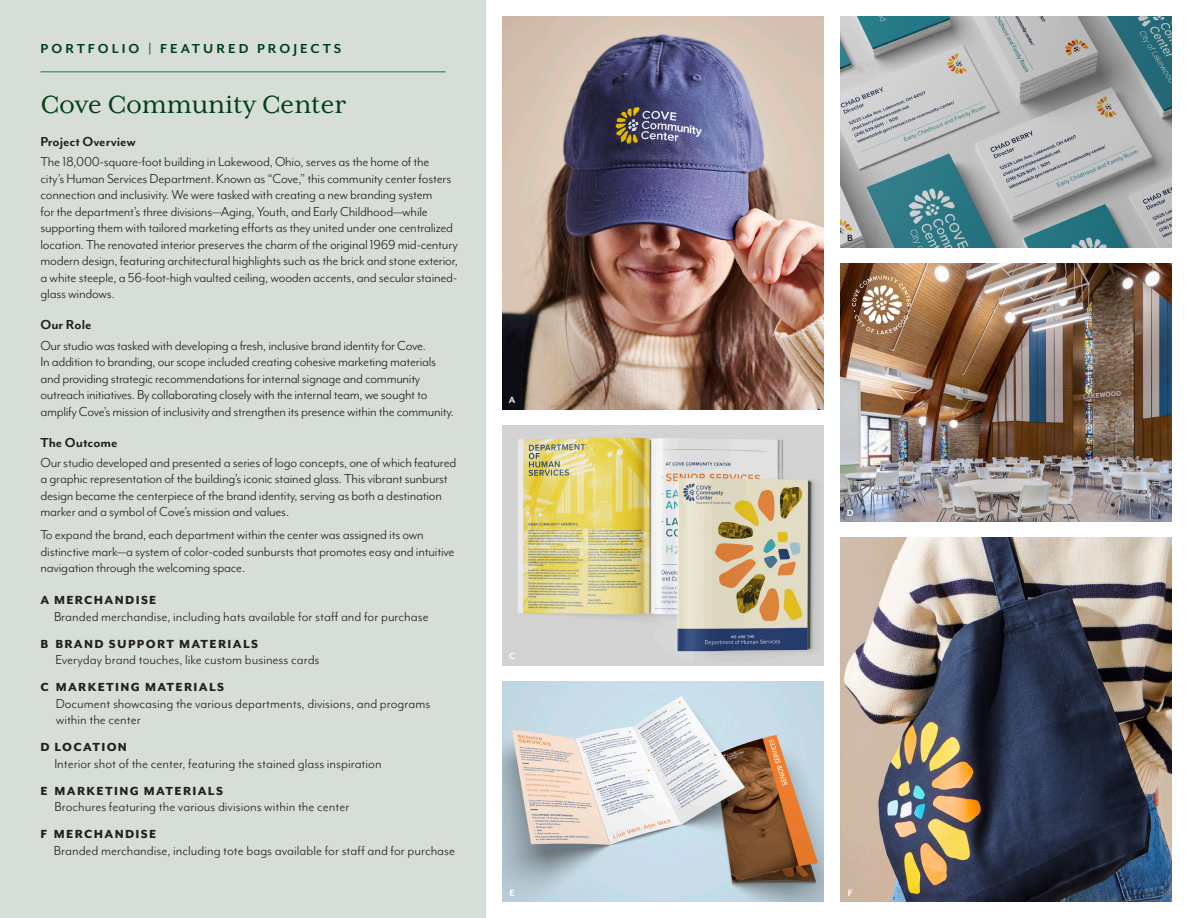
<style>
.page{position:relative;width:1188px;height:918px;background:#fff}
.page>*{position:absolute;margin:0;border:0;box-sizing:border-box;transform-origin:0 0}
.t1{font:28.5px "Mrs Eaves XL Serif OT";color:#003f19}
.t2{font:15px/16.5px "Mr Eaves Mod OT";letter-spacing:-.015em;color:#231f20}
.t3{font:700 15px "Mr Eaves Mod OT";color:#231f20}
.t4{font:700 15px "Mr Eaves Mod OT";letter-spacing:.2em;color:#003f19}
.t5{font:800 13.5px "Mr Eaves Mod OT";letter-spacing:.1em;color:#231f20}
.t6{font:700 10.5px "Mr Eaves Mod OT";color:#fff}
.t7{font:700 10.5px "Mr Eaves Mod OT";color:#231f20}
</style>
<div class="page">
<img style="left:502px;top:426px;width:322px;height:239px">
<div style="left:0;top:0;width:486px;height:918px;background:#d6ded7"></div>
<img style="left:840px;top:538px;width:332px;height:364px">
<img style="left:840px;top:16px;width:332px;height:231px">
<img style="left:502px;top:16px;width:322px;height:393px">
<img style="left:840px;top:264px;width:332px;height:258px">
<svg style="left:852px;top:275px;width:59px;height:59px;background:#a9886c"></svg>
<img style="left:502px;top:681px;width:322px;height:221px">
<hr style="left:40px;top:72px;width:406px;height:1px;background:#008240">
<p class="t4" style="left:40px;top:41px;width:302px">PORTFOLIO | FEATURED PROJECTS</p>
<p class="t1" style="left:40px;top:89px;width:307px">Cove Community Center</p>
<p class="t3" style="left:40px;top:134px;width:97px">Project Overview</p>
<p class="t2" style="left:40px;top:154px;width:419px">The 18,000-square-foot building in Lakewood, Ohio, serves as the home of the<br>city’s Human Services Department. Known as “Cove,” this community center fosters connection and inclusivity. We were tasked with creating a new branding system<br>for the department’s three divisions—Aging, Youth, and Early Childhood—while supporting them with tailored marketing efforts as they united under one centralized location. The renovated interior preserves the charm of the original 1969 mid-century modern design, featuring architectural highlights such as the brick and stone exterior, a white steeple, a 56-foot-high vaulted ceiling, wooden accents, and secular stained&shy;glass windows.</p>
<p class="t3" style="left:40px;top:317px;width:53px">Our Role</p>
<p class="t2" style="left:40px;top:337px;width:415px">Our studio was tasked with developing a fresh, inclusive brand identity for Cove.<br>In addition to branding, our scope included creating cohesive marketing materials and providing strategic recommendations for internal signage and community outreach initiatives. By collaborating closely with the internal team, we sought to amplify Cove’s mission of inclusivity and strengthen its presence within the community.</p>
<p class="t3" style="left:40px;top:434px;width:79px">The Outcome</p>
<p class="t2" style="left:40px;top:454px;width:417px">Our studio developed and presented a series of logo concepts, one of which featured a graphic representation of the building’s iconic stained glass. This vibrant sunburst design became the centerpiece of the brand identity, serving as both a destination marker and a symbol of Cove’s mission and values.</p>
<p class="t2" style="left:40px;top:527px;width:416px">To expand the brand, each department within the center was assigned its own distinctive mark—a system of color-coded sunbursts that promotes easy and intuitive navigation through the welcoming space.</p>
<p class="t5" style="left:40px;top:593px;width:117px">A MERCHANDISE</p>
<p class="t2" style="left:54px;top:608px;width:376px">Branded merchandise, including hats available for staff and for purchase</p>
<p class="t5" style="left:40px;top:636px;width:219px">B BRAND SUPPORT MATERIALS</p>
<p class="t2" style="left:55px;top:652px;width:266px">Everyday brand touches, like custom business cards</p>
<p class="t5" style="left:40px;top:680px;width:185px">C MARKETING MATERIALS</p>
<p class="t2" style="left:56px;top:695px;width:376px">Document showcasing the various departments, divisions, and programs within the center</p>
<p class="t5" style="left:40px;top:740px;width:88px">D LOCATION</p>
<p class="t2" style="left:54px;top:755px;width:329px">Interior shot of the center, featuring the stained glass inspiration</p>
<p class="t5" style="left:40px;top:783px;width:184px">E MARKETING MATERIALS</p>
<p class="t2" style="left:55px;top:799px;width:296px">Brochures featuring the various divisions within the center</p>
<p class="t5" style="left:40px;top:827px;width:117px">F MERCHANDISE</p>
<p class="t2" style="left:54px;top:842px;width:403px">Branded merchandise, including tote bags available for staff and for purchase</p>
<p class="t6" style="left:509px;top:395px;width:8px">A</p>
<p class="t6" style="left:509px;top:650px;width:8px">C</p>
<p class="t7" style="left:847px;top:232px;width:7px">B</p>
<p class="t6" style="left:847px;top:507px;width:8px">D</p>
<p class="t6" style="left:510px;top:887px;width:7px">E</p>
<p class="t6" style="left:848px;top:887px;width:6px">F</p>
</div>
